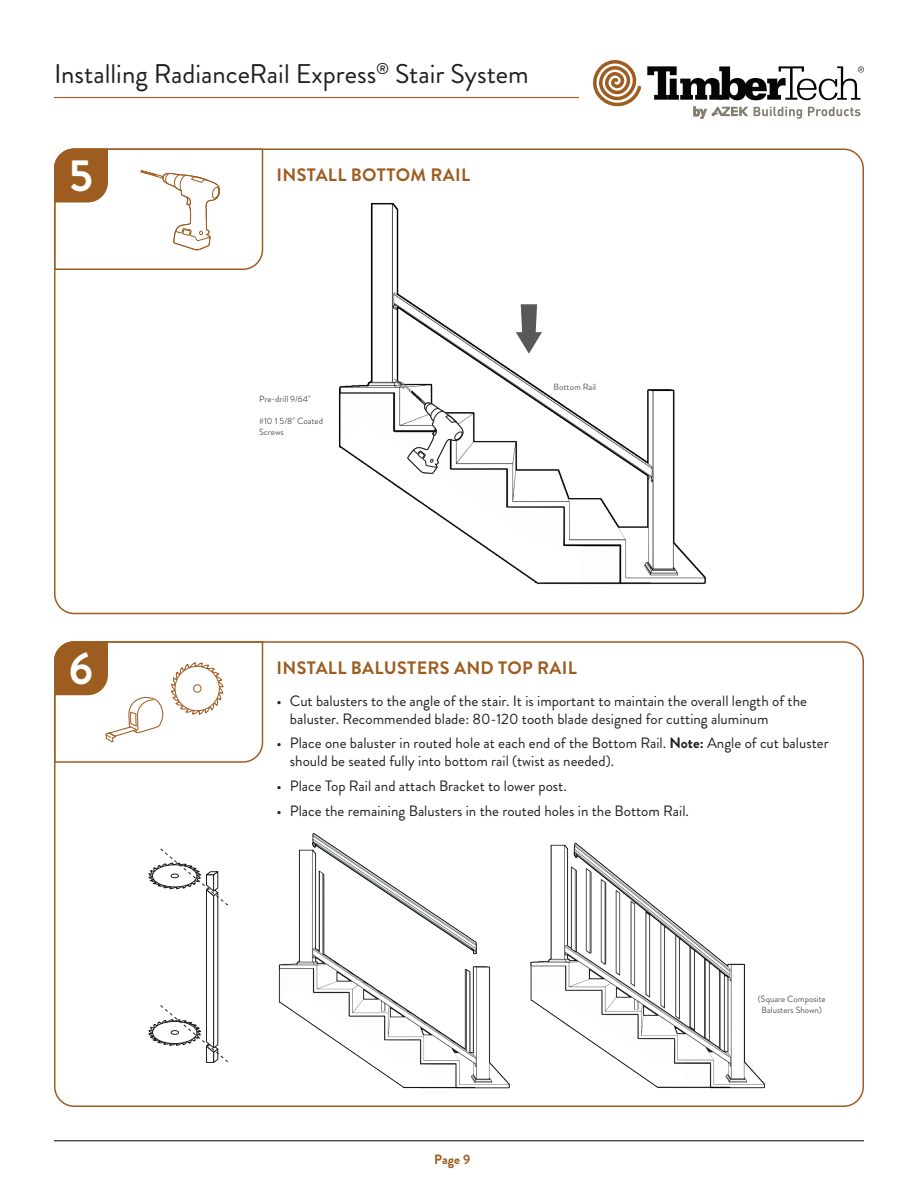
<style>
.page{position:relative;width:918px;height:1188px;background:#fff}
.page>*{position:absolute;margin:0;border:0;box-sizing:border-box;transform-origin:0 0}
.t1{font:700 45px "Brandon Grotesque";color:#fff}
.t2{font:27px "Brandon Grotesque";color:#231f20}
.t3{font:700 18px "Brandon Grotesque";letter-spacing:.02em;color:#9e5d20}
.t4{font:15px/18px "Brandon Grotesque";color:#231f20}
.t5{font:700 13.5px "Brandon Grotesque";color:#9e5d20}
.t6{font:9px/10.8px "Brandon Grotesque";color:#57585a;text-align:center}
.s1{font-weight:700}
</style>
<div class="page">
<hr style="left:54px;top:1140px;width:810px;height:1px;background:#231f20">
<hr style="left:54px;top:97px;width:525px;height:1px;background:#9e5d20">
<svg style="left:754px;top:107px;width:48px;height:12px"></svg>
<svg style="left:808px;top:107px;width:52px;height:9px"></svg>
<svg style="left:693px;top:107px;width:55px;height:12px"></svg>
<svg style="left:593px;top:60px;width:48px;height:47px"></svg>
<svg style="left:647px;top:66px;width:217px;height:34px"></svg>
<svg style="left:54px;top:641px;width:210px;height:123px"></svg>
<svg style="left:54px;top:148px;width:210px;height:123px"></svg>
<img style="left:278px;top:833px;width:232px;height:256px">
<img style="left:530px;top:842px;width:235px;height:247px">
<img style="left:338px;top:203px;width:368px;height:382px">
<svg style="left:516px;top:304px;width:26px;height:50px"></svg>
<svg style="left:407px;top:390px;width:57px;height:84px"></svg>
<img style="left:379px;top:359px;width:46px;height:46px">
<img style="left:373px;top:356px;width:46px;height:46px">
<svg style="left:148px;top:848px;width:80px;height:215px"></svg>
<h2 class="t2" style="left:54px;top:55px;width:476px">Installing RadianceRail Express<sup>®</sup> Stair System</h2>
<h1 class="t1" style="left:69px;top:144px;width:25px">5</h1>
<h1 class="t1" style="left:69px;top:637px;width:26px">6</h1>
<p class="t3" style="left:277px;top:163px;width:195px">INSTALL BOTTOM RAIL</p>
<p class="t6" style="left:259px;top:394px;width:53px">Pre-drill 9/64"</p>
<p class="t6" style="left:259px;top:415px;width:65px;text-align:left">#10 1 5/8" Coated<br>Screws</p>
<p class="t6" style="left:554px;top:381px;width:44px">Bottom Rail</p>
<p class="t3" style="left:277px;top:655px;width:302px">INSTALL BALUSTERS AND TOP RAIL</p>
<p class="t4" style="left:290px;top:692px;width:519px;text-indent:-14px">• Cut balusters to the angle of the stair. It is important to maintain the overall length of the baluster. Recommended blade: 80-120 tooth blade designed for cutting aluminum</p>
<p class="t4" style="left:290px;top:734px;width:540px;text-indent:-14px">• Place one baluster in routed hole at each end of the Bottom Rail. <span class="s1">Note:</span> Angle of cut baluster should be seated fully into bottom rail (twist as needed).</p>
<p class="t4" style="left:276px;top:777px;width:292px">• Place Top Rail and attach Bracket to lower post.</p>
<p class="t4" style="left:276px;top:802px;width:414px">• Place the remaining Balusters in the routed holes in the Bottom Rail.</p>
<p class="t5" style="left:434px;top:1150px;width:38px">Page 9</p>
<p class="t6" style="left:758px;top:993px;width:69px">(Square Composite<br>Balusters Shown)</p>
</div>
